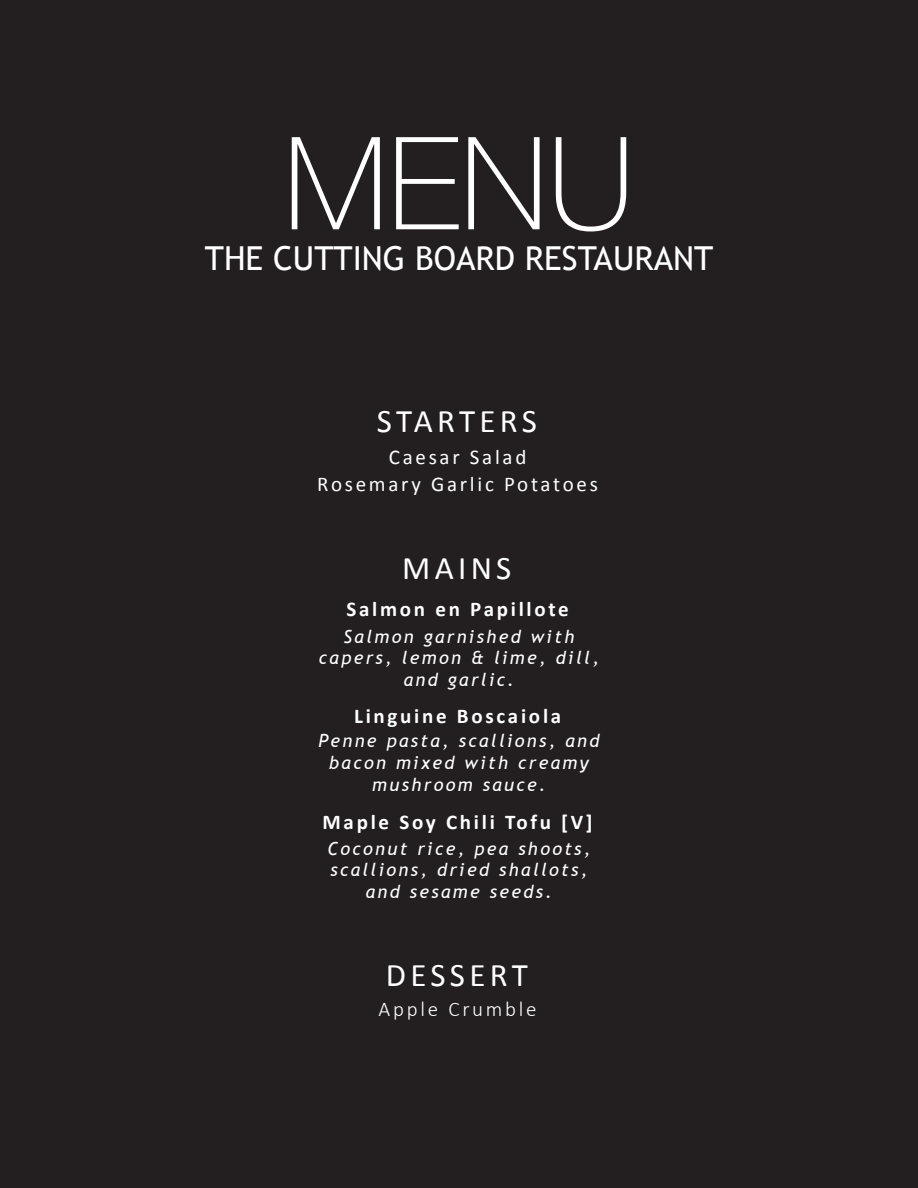
<style>
.page{position:relative;width:918px;height:1188px;background:#231f20}
.page>*{position:absolute;margin:0;border:0;box-sizing:border-box;transform-origin:0 0}
.t1{font:100 129px "Helvetica Neue";color:#fff}
.t2{font:33px "Trebuchet MS";color:#fff}
.t3{font:33px "Calibri";letter-spacing:.13em;color:#fff}
.t4{font:700 21px "Calibri";letter-spacing:.13em;color:#fff}
.t5{font:21px/27px "Calibri";letter-spacing:.13em;color:#fff;text-align:center}
.t6{font:300 21px "Calibri";letter-spacing:.13em;color:#fff}
.t7{font:italic 18px/21.6px "Trebuchet MS";letter-spacing:.13em;color:#fff;text-align:center}
</style>
<div class="page">
<h1 class="t1" style="left:284px;top:86px;width:352px">MENU</h1>
<h2 class="t2" style="left:205px;top:238px;width:510px">THE CUTTING BOARD RESTAURANT</h2>
<h2 class="t3" style="left:377px;top:398px;width:161px">STARTERS</h2>
<p class="t5" style="left:317px;top:443px;width:282px">Caesar Salad<br>Rosemary Garlic Potatoes</p>
<h2 class="t3" style="left:402px;top:545px;width:111px">MAINS</h2>
<p class="t4" style="left:346px;top:594px;width:224px">Salmon en Papillote</p>
<p class="t7" style="left:319px;top:626px;width:282px">Salmon garnished with capers, lemon &amp; lime, dill, and garlic.</p>
<p class="t4" style="left:354px;top:701px;width:209px">Linguine Boscaiola</p>
<p class="t7" style="left:318px;top:730px;width:282px">Penne pasta, scallions, and bacon mixed with creamy mushroom sauce.</p>
<p class="t4" style="left:323px;top:808px;width:272px">Maple Soy Chili Tofu [V]</p>
<p class="t7" style="left:327px;top:838px;width:265px">Coconut rice, pea shoots, scallions, dried shallots, and sesame seeds.</p>
<h2 class="t3" style="left:386px;top:952px;width:143px">DESSERT</h2>
<p class="t6" style="left:379px;top:996px;width:160px">Apple Crumble</p>
</div>
